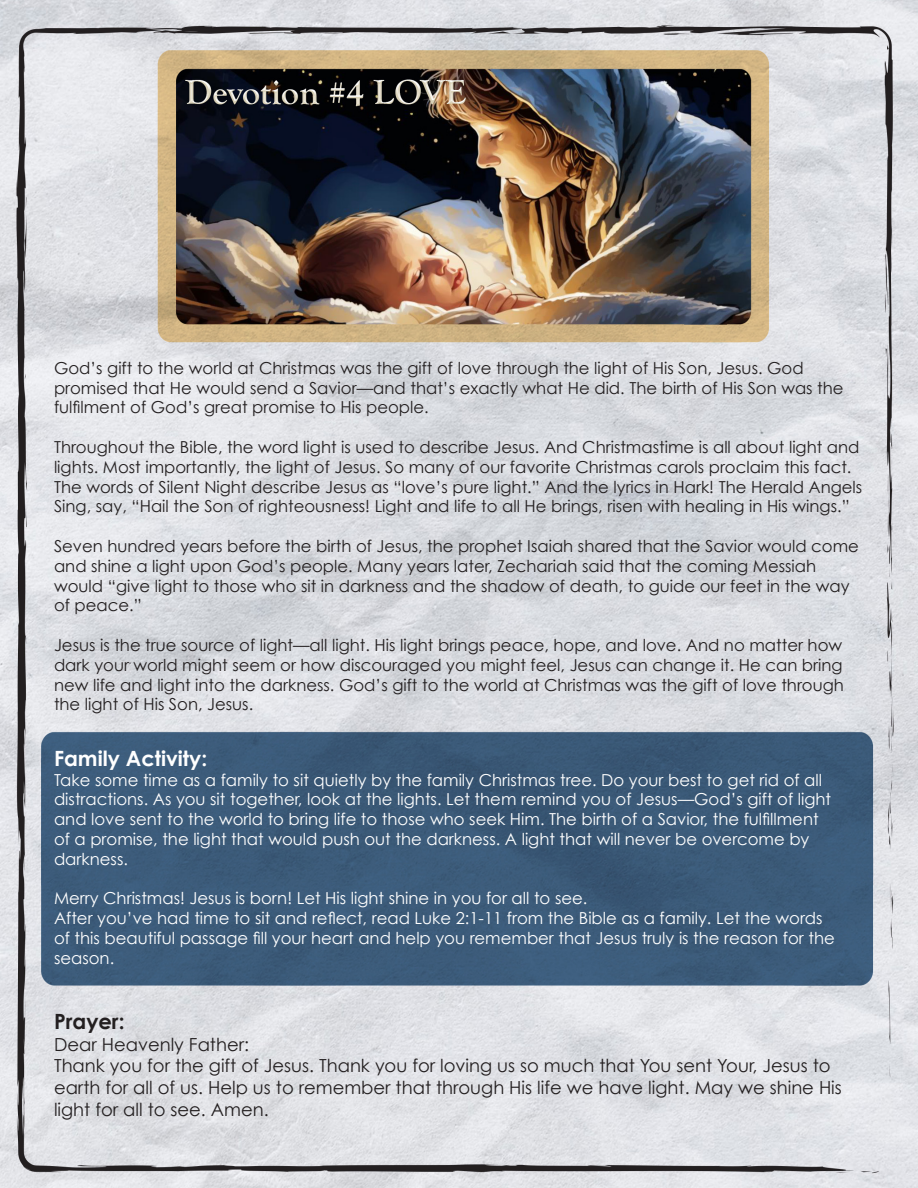
<style>
.page{position:relative;width:918px;height:1188px;background:#fff}
.page>*{position:absolute;margin:0;border:0;box-sizing:border-box;transform-origin:0 0}
.t1{font:700 21px "Century Gothic";color:#fff}
.t2{font:700 21px "Century Gothic";color:#231f20}
.t3{font:18px/21.6px "Century Gothic";color:#231f20}
.t4{font:16.5px/19.8px "Century Gothic";color:#231f20}
.t5{font:16.5px/19.8px "Century Gothic";color:#fff}
</style>
<div class="page">
<img style="left:0;top:0;width:918px;height:1188px">
<p class="t4" style="left:54px;top:358px;width:791px">God’s gift to the world at Christmas was the gift of love through the light of His Son, Jesus. God promised that He would send a Savior—and that’s exactly what He did. The birth of His Son was the fulfilment of God’s great promise to His people.</p>
<p class="t4" style="left:54px;top:437px;width:810px">Throughout the Bible, the word light is used to describe Jesus. And Christmastime is all about light and lights. Most importantly, the light of Jesus. So many of our favorite Christmas carols proclaim this fact.<br>The words of Silent Night describe Jesus as “love’s pure light.” And the lyrics in Hark! The Herald Angels Sing, say, “Hail the Son of righteousness! Light and life to all He brings, risen with healing in His wings.”</p>
<p class="t4" style="left:54px;top:536px;width:806px">Seven hundred years before the birth of Jesus, the prophet Isaiah shared that the Savior would come and shine a light upon God’s people. Many years later, Zechariah said that the coming Messiah would “give light to those who sit in darkness and the shadow of death, to guide our feet in the way of peace.”</p>
<p class="t4" style="left:54px;top:635px;width:791px;text-align:justify">Jesus is the true source of light—all light. His light brings peace, hope, and love. And no matter how dark your world might seem or how discouraged you might feel, Jesus can change it. He can bring new life and light into the darkness. God’s gift to the world at Christmas was the gift of love through the light of His Son, Jesus.</p>
<p class="t1" style="left:54px;top:745px;width:155px">Family Activity:</p>
<p class="t5" style="left:54px;top:769px;width:779px">Take some time as a family to sit quietly by the family Christmas tree. Do your best to get rid of all distractions. As you sit together, look at the lights. Let them remind you of Jesus—God’s gift of light and love sent to the world to bring life to those who seek Him. The birth of a Savior, the fulfillment of a promise, the light that would push out the darkness. A light that will never be overcome by darkness.</p>
<p class="t5" style="left:54px;top:888px;width:535px">Merry Christmas! Jesus is born! Let His light shine in you for all to see.</p>
<p class="t5" style="left:54px;top:908px;width:782px">After you’ve had time to sit and reflect, read Luke 2:1-11 from the Bible as a family. Let the words of this beautiful passage fill your heart and help you remember that Jesus truly is the reason for the season.</p>
<p class="t2" style="left:54px;top:1008px;width:72px">Prayer:</p>
<p class="t3" style="left:54px;top:1033px;width:197px">Dear Heavenly Father:</p>
<p class="t3" style="left:54px;top:1055px;width:789px">Thank you for the gift of Jesus. Thank you for loving us so much that You sent Your, Jesus to earth for all of us. Help us to remember that through His life we have light. May we shine His light for all to see. Amen.</p>
</div>
